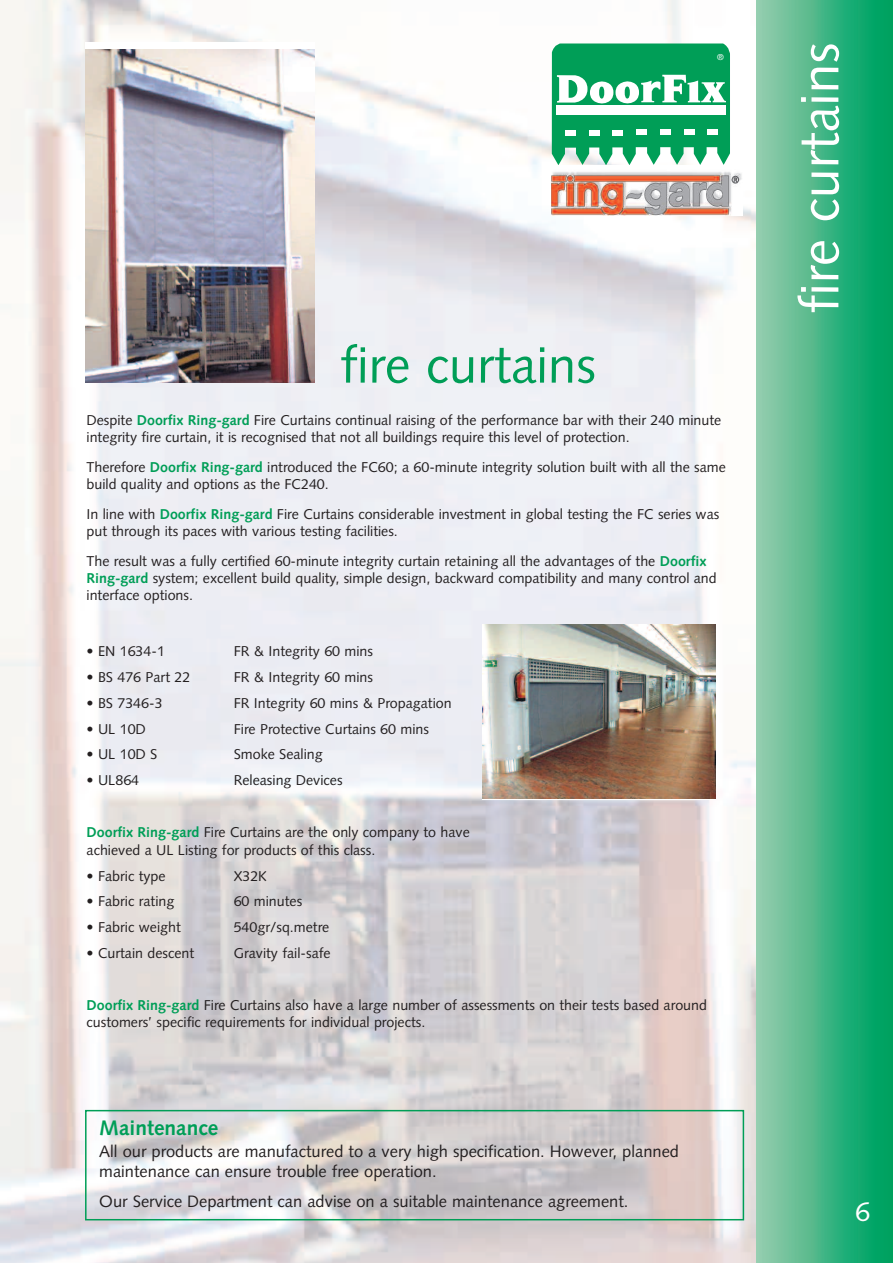
<style>
.page{position:relative;width:893px;height:1263px;background:#fff}
.page>*{position:absolute;margin:0;border:0;box-sizing:border-box;transform-origin:0 0}
.t1{font:54px "Syntax";color:#fff}
.t2{font:51px "Syntax";color:#009e57}
.t3{font:27px "Syntax";color:#fff}
.t4{font:700 21px "Syntax";color:#009e57}
.t5{font:16.5px/19.8px "Syntax";color:#231f20}
.t6{font:14.25px/17.1px "Syntax";color:#231f20}
.t7{font:8.25px "Helvetica";color:#fff}
.s1{font-weight:700;color:#009e57}
</style>
<div class="page">
<img style="left:0;top:0;width:757px;height:1263px">
<div style="left:757px;top:0;width:136px;height:1263px;background:linear-gradient(to right,#97cdae,#009f5c)"></div>
<div style="left:85px;top:43px;width:230px;height:340px;background:#fff"></div>
<img style="left:85px;top:49px;width:229px;height:334px">
<div style="left:85px;top:1110px;width:659px;height:110px;border:2px solid #009e57"></div>
<svg style="left:552px;top:44px;width:178px;height:121px"></svg>
<div style="left:556px;top:105px;width:170px;height:9px;background:#fff"></div>
<div style="left:565px;top:130px;width:11px;height:6px;background:#fff"></div>
<div style="left:589px;top:130px;width:10px;height:6px;background:#fff"></div>
<div style="left:612px;top:130px;width:11px;height:6px;background:#fff"></div>
<div style="left:636px;top:130px;width:10px;height:5px;background:#fff"></div>
<div style="left:660px;top:130px;width:11px;height:5px;background:#fff"></div>
<div style="left:684px;top:130px;width:10px;height:5px;background:#fff"></div>
<div style="left:707px;top:129px;width:11px;height:6px;background:#fff"></div>
<img style="left:551px;top:165px;width:192px;height:51px">
<img style="left:483px;top:624px;width:233px;height:175px">
<h2 class="t2" style="left:340px;top:344px;width:257px">fire curtains</h2>
<p class="t7" style="left:717px;top:55px;width:8px">®</p>
<p class="t6" style="left:87px;top:412px;width:636px">Despite <span class="s1">Doorfix Ring-gard</span> Fire Curtains continual raising of the performance bar with their 240 minute integrity fire curtain, it is recognised that not all buildings require this level of protection.</p>
<p class="t6" style="left:87px;top:459px;width:641px">Therefore <span class="s1">Doorfix Ring-gard</span> introduced the FC60; a 60-minute integrity solution built with all the same build quality and options as the FC240.</p>
<p class="t6" style="left:87px;top:506px;width:634px">In line with <span class="s1">Doorfix Ring-gard</span> Fire Curtains considerable investment in global testing the FC series was put through its paces with various testing facilities.</p>
<p class="t6" style="left:87px;top:553px;width:632px">The result was a fully certified 60-minute integrity curtain retaining all the advantages of the <span class="s1">Doorfix<br>Ring-gard</span> system; excellent build quality, simple design, backward compatibility and many control and interface options.</p>
<p class="t6" style="left:87px;top:644px;width:80px">• EN 1634-1</p>
<p class="t6" style="left:234px;top:644px;width:141px">FR &amp; Integrity 60 mins</p>
<p class="t6" style="left:87px;top:669px;width:105px">• BS 476 Part 22</p>
<p class="t6" style="left:234px;top:669px;width:141px">FR &amp; Integrity 60 mins</p>
<p class="t6" style="left:87px;top:695px;width:78px">• BS 7346-3</p>
<p class="t6" style="left:234px;top:695px;width:219px">FR Integrity 60 mins &amp; Propagation</p>
<p class="t6" style="left:87px;top:721px;width:61px">• UL 10D</p>
<p class="t6" style="left:234px;top:721px;width:197px">Fire Protective Curtains 60 mins</p>
<p class="t6" style="left:87px;top:747px;width:72px">• UL 10D S</p>
<p class="t6" style="left:234px;top:747px;width:91px">Smoke Sealing</p>
<p class="t6" style="left:87px;top:773px;width:54px">• UL864</p>
<p class="t6" style="left:234px;top:773px;width:110px">Releasing Devices</p>
<p class="t6" style="left:87px;top:825px;width:385px"><span class="s1">Doorfix Ring-gard</span> Fire Curtains are the only company to have achieved a UL Listing for products of this class.</p>
<p class="t6" style="left:87px;top:868px;width:81px">• Fabric type</p>
<p class="t6" style="left:234px;top:868px;width:35px">X32K</p>
<p class="t6" style="left:87px;top:894px;width:89px">• Fabric rating</p>
<p class="t6" style="left:234px;top:894px;width:70px">60 minutes</p>
<p class="t6" style="left:87px;top:920px;width:96px">• Fabric weight</p>
<p class="t6" style="left:234px;top:920px;width:97px">540gr/sq.metre</p>
<p class="t6" style="left:87px;top:946px;width:109px">• Curtain descent</p>
<p class="t6" style="left:234px;top:946px;width:98px">Gravity fail-safe</p>
<p class="t6" style="left:87px;top:997px;width:622px"><span class="s1">Doorfix Ring-gard</span> Fire Curtains also have a large number of assessments on their tests based around customers’ specific requirements for individual projects.</p>
<h1 class="t1" style="left:798px;top:313px;width:272px;rotate:-90deg">fire curtains</h1>
<h3 class="t4" style="left:99px;top:1119px;width:120px">Maintenance</h3>
<p class="t5" style="left:99px;top:1143px;width:581px">All our products are manufactured to a very high specification. However, planned maintenance can ensure trouble free operation.</p>
<p class="t5" style="left:99px;top:1193px;width:531px">Our Service Department can advise on a suitable maintenance agreement.</p>
<h3 class="t3" style="left:855px;top:1200px;width:17px">6</h3>
</div>
